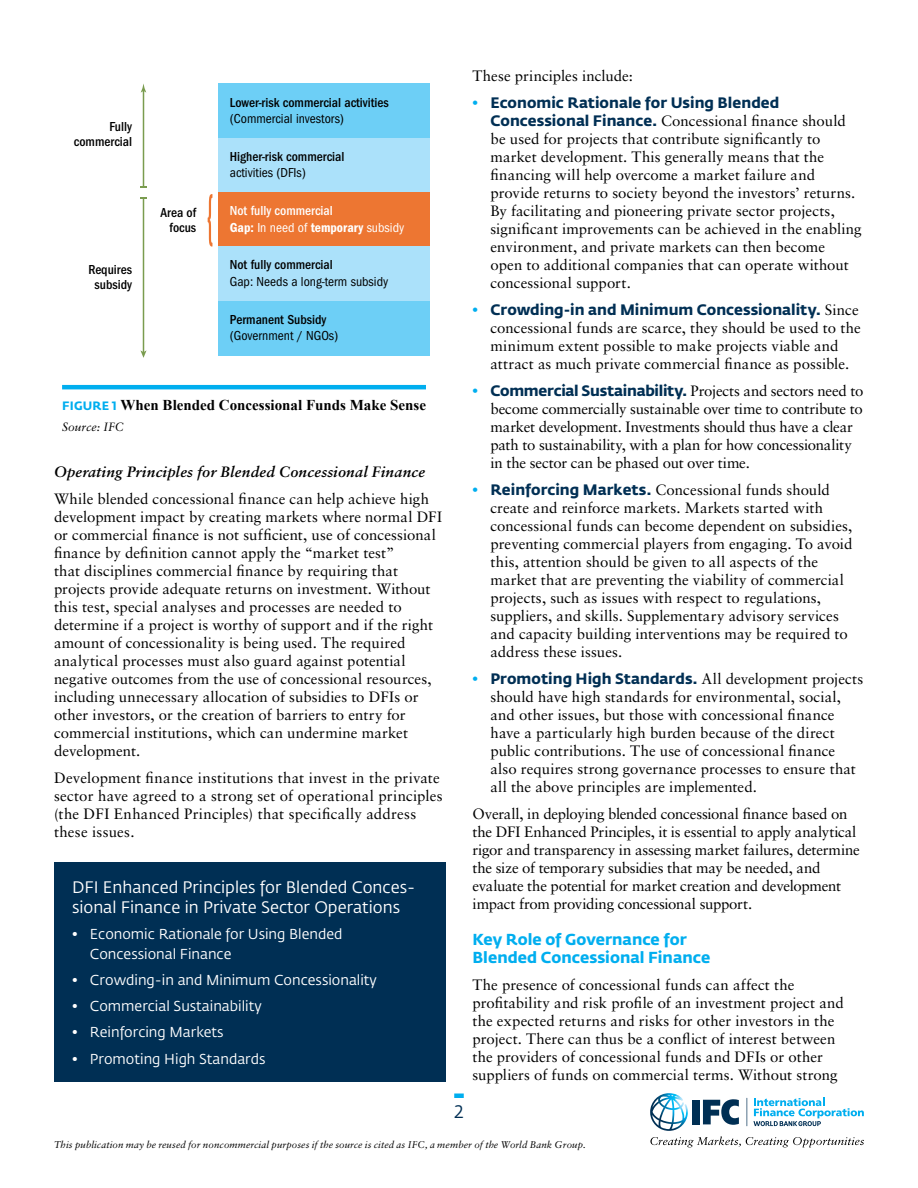
<style>
.page{position:relative;width:918px;height:1188px;background:#fff}
.page>*{position:absolute;margin:0;border:0;box-sizing:border-box;transform-origin:0 0}
.t1{font:18px "Fedra Sans Std";color:#002f54}
.t2{font:16.5px/19.8px "Fedra Sans Std";color:#fff}
.t3{font:700 15.75px/18px "Fedra Sans Std";color:#00aeef}
.t4{font:15px/18px "Sabon LT Std";color:#000}
.t5{font:700 15px "Fedra Sans Std";color:#002f54}
.t6{font:italic 700 15px "Sabon LT Std";letter-spacing:.01em;color:#000}
.t7{font:700 15px "Times New Roman";color:#000}
.t8{font:14.25px/19.5px "Fedra Sans Std";color:#fff}
.t9{font:500 condensed 13.5px/15px "Franklin Gothic";color:#000;text-align:right}
.t10{font:condensed 13.5px "Franklin Gothic";color:#000}
.t11{font:500 condensed 13.5px/16.2px "Franklin Gothic";color:#fff}
.t12{font:italic 12px "Sabon LT Std";color:#000}
.t13{font:italic 9.75px "Sabon LT Std";letter-spacing:.01em;color:#000}
.s1{font-weight:600}
.s2{font-weight:400}
.s3{font-family:"Fedra Sans Std";font-size:12px;color:#00aeef}
.s4{color:#00aeef}
.s5{font-family:"Fedra Sans Std";font-weight:700;color:#002f54}
.s6{font-family:"Sabon LT Std";font-weight:400;color:#000}
.s7{font-family:"Fedra Sans Std";font-weight:700;color:#00aeef}
</style>
<div class="page">
<svg style="left:650px;top:1093px;width:214px;height:55px"></svg>
<svg style="left:454px;top:1094px;width:10px;height:4px"></svg>
<div style="left:218px;top:83px;width:212px;height:55px;background:#6dcff6"></div>
<div style="left:218px;top:138px;width:212px;height:54px;background:#abe1fa"></div>
<div style="left:218px;top:192px;width:212px;height:55px;background:#ed7632"></div>
<div style="left:218px;top:247px;width:212px;height:54px;background:#abe1fa"></div>
<div style="left:218px;top:301px;width:212px;height:54px;background:#6dcff6"></div>
<svg style="left:208px;top:194px;width:4px;height:53px"></svg>
<hr style="left:143px;top:90px;width:1px;height:97px;background:#7a9c4f">
<svg style="left:141px;top:83px;width:5px;height:10px"></svg>
<hr style="left:143px;top:198px;width:1px;height:155px;background:#7a9c4f">
<svg style="left:140px;top:197px;width:7px;height:2px"></svg>
<svg style="left:140px;top:350px;width:7px;height:8px"></svg>
<hr style="left:62px;top:385px;width:364px;height:4px;background:#00aeef">
<div style="left:54px;top:862px;width:392px;height:220px;background:#002f54"></div>
<p class="t9" style="left:74px;top:120px;width:60px">Fully commercial</p>
<p class="t9" style="left:88px;top:262px;width:45px;text-align:center">Requires subsidy</p>
<p class="t9" style="left:160px;top:205px;width:37px">Area of focus</p>
<p class="t9" style="left:230px;top:95px;width:160px">Lower-risk commercial activities</p>
<p class="t10" style="left:230px;top:111px;width:116px">(Commercial investors)</p>
<p class="t9" style="left:230px;top:149px;width:116px">Higher-risk commercial</p>
<p class="t10" style="left:230px;top:165px;width:78px">activities (DFIs)</p>
<p class="t11" style="left:230px;top:203px;width:176px">Not fully commercial<br><span class="s1">Gap:</span> <span class="s2">In need of</span> <span class="s1">temporary</span> <span class="s2">subsidy</span></p>
<p class="t9" style="left:230px;top:258px;width:104px">Not fully commercial</p>
<p class="t10" style="left:230px;top:274px;width:160px">Gap: Needs a long-term subsidy</p>
<p class="t9" style="left:230px;top:312px;width:98px">Permanent Subsidy</p>
<p class="t10" style="left:230px;top:328px;width:110px">(Government / NGOs)</p>
<p class="t7" style="left:62px;top:394px;width:365px"><span class="s3">FIGURE 1</span> When Blended Concessional Funds Make Sense</p>
<p class="t12" style="left:62px;top:420px;width:63px">Source: IFC</p>
<p class="t6" style="left:54px;top:463px;width:373px">Operating Principles for Blended Concessional Finance</p>
<p class="t4" style="left:54px;top:490px;width:390px">While blended concessional finance can help achieve high development impact by creating markets where normal DFI or commercial finance is not sufficient, use of concessional finance by definition cannot apply the “market test”<br>that disciplines commercial finance by requiring that projects provide adequate returns on investment. Without this test, special analyses and processes are needed to determine if a project is worthy of support and if the right amount of concessionality is being used. The required analytical processes must also guard against potential negative outcomes from the use of concessional resources, including unnecessary allocation of subsidies to DFIs or other investors, or the creation of barriers to entry for commercial institutions, which can undermine market development.</p>
<p class="t4" style="left:54px;top:769px;width:390px">Development finance institutions that invest in the private sector have agreed to a strong set of operational principles (the DFI Enhanced Principles) that specifically address these issues.</p>
<p class="t2" style="left:72px;top:878px;width:345px">DFI Enhanced Principles for Blended Conces&shy;sional Finance in Private Sector Operations</p>
<p class="t8" style="left:90px;top:925px;width:254px;text-indent:-18px">• Economic Rationale for Using Blended<br>Concessional Finance</p>
<p class="t8" style="left:72px;top:970px;width:306px">• Crowding-in and Minimum Concessionality</p>
<p class="t8" style="left:72px;top:997px;width:191px">• Commercial Sustainability</p>
<p class="t8" style="left:72px;top:1023px;width:153px">• Reinforcing Markets</p>
<p class="t8" style="left:72px;top:1049px;width:195px">• Promoting High Standards</p>
<p class="t1" style="left:454px;top:1101px;width:11px">2</p>
<p class="t4" style="left:472px;top:67px;width:162px">These principles include:</p>
<p class="t5" style="left:472px;top:93px;width:309px"><span class="s4">•</span> Economic Rationale for Using Blended</p>
<p class="t4" style="left:490px;top:112px;width:373px"><span class="s5">Concessional Finance.</span> Concessional finance should be used for projects that contribute significantly to market development. This generally means that the financing will help overcome a market failure and provide returns to society beyond the investors’ returns.<br>By facilitating and pioneering private sector projects, significant improvements can be achieved in the enabling environment, and private markets can then become<br>open to additional companies that can operate without concessional support.</p>
<p class="t5" style="left:472px;top:300px;width:388px"><span class="s4">•</span> Crowding-in and Minimum Concessionality. <span class="s6">Since</span></p>
<p class="t4" style="left:490px;top:319px;width:372px">concessional funds are scarce, they should be used to the minimum extent possible to make projects viable and attract as much private commercial finance as possible.</p>
<p class="t5" style="left:472px;top:381px;width:392px"><span class="s4">•</span> Commercial Sustainability. <span class="s6">Projects and sectors need to</span></p>
<p class="t4" style="left:490px;top:400px;width:374px">become commercially sustainable over time to contribute to market development. Investments should thus have a clear path to sustainability, with a plan for how concessionality in the sector can be phased out over time.</p>
<p class="t4" style="left:490px;top:481px;width:363px;text-indent:-18px"><span class="s7">•</span> <span class="s5">Reinforcing Markets.</span> Concessional funds should create and reinforce markets. Markets started with concessional funds can become dependent on subsidies, preventing commercial players from engaging. To avoid this, attention should be given to all aspects of the market that are preventing the viability of commercial projects, such as issues with respect to regulations, suppliers, and skills. Supplementary advisory services and capacity building interventions may be required to address these issues.</p>
<p class="t5" style="left:472px;top:669px;width:392px"><span class="s4">•</span> Promoting High Standards. <span class="s6">All development projects</span></p>
<p class="t4" style="left:490px;top:688px;width:367px">should have high standards for environmental, social, and other issues, but those with concessional finance have a particularly high burden because of the direct public contributions. The use of concessional finance also requires strong governance processes to ensure that all the above principles are implemented.</p>
<p class="t4" style="left:472px;top:805px;width:389px">Overall, in deploying blended concessional finance based on the DFI Enhanced Principles, it is essential to apply analytical rigor and transparency in assessing market failures, determine the size of temporary subsidies that may be needed, and evaluate the potential for market creation and development impact from providing concessional support.</p>
<p class="t3" style="left:472px;top:930px;width:239px">Key Role of Governance for<br>Blended Concessional Finance</p>
<p class="t4" style="left:472px;top:976px;width:373px">The presence of concessional funds can affect the profitability and risk profile of an investment project and the expected returns and risks for other investors in the project. There can thus be a conflict of interest between the providers of concessional funds and DFIs or other suppliers of funds on commercial terms. Without strong</p>
<p class="t13" style="left:54px;top:1138px;width:533px">This publication may be reused for noncommercial purposes if the source is cited as IFC, a member of the World Bank Group.</p>
</div>
